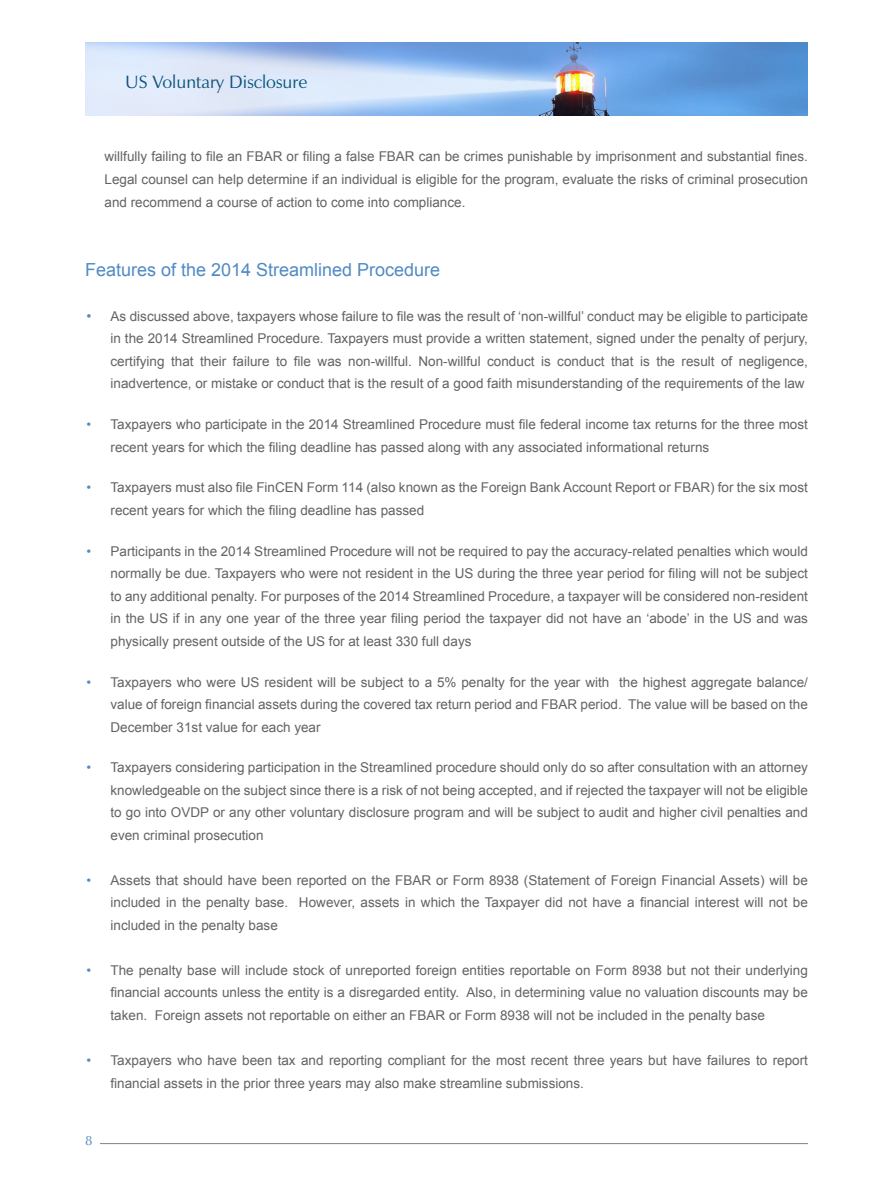
<style>
.page{position:relative;width:893px;height:1187px;background:#fff}
.page>*{position:absolute;margin:0;border:0;box-sizing:border-box;transform-origin:0 0}
.main_heading{font:18px "Arial";color:#518ac4}
.table_text{font:18px "Zapf Humanist 601 BT";color:#0b537b}
.body_copy{font:13.5px/22.5px "Arial";color:#636366;text-align:justify}
.t1{font:13.5px "Zapf Humanist 601 BT";color:#518ac4}
.s1{font-size:14.25px;color:#518ac4}
.s2{color:#518ac4}
</style>
<div class="page">
<img style="left:85px;top:43px;width:723px;height:72px">
<hr style="left:100px;top:1143px;width:708px;height:1px;background:#808285">
<p class="table_text" style="left:125px;top:70px;width:184px">US Voluntary Disclosure</p>
<p class="body_copy" style="left:105px;top:144px;width:705px;line-height:23.4px">willfully failing to file an FBAR or filing a false FBAR can be crimes punishable by imprisonment and substantial fines.<br>Legal counsel can help determine if an individual is eligible for the program, evaluate the risks of criminal prosecution and recommend a course of action to come into compliance.</p>
<p class="main_heading" style="left:85px;top:258px;width:357px">Features of the 2014 Streamlined Procedure</p>
<p class="body_copy" style="left:111px;top:305px;width:699px;text-indent:-24px"><span class="s1">•</span> As discussed above, taxpayers whose failure to file was the result of ‘non-willful’ conduct may be eligible to participate in the 2014 Streamlined Procedure. Taxpayers must provide a written statement, signed under the penalty of perjury, certifying that their failure to file was non-willful. Non-willful conduct is conduct that is the result of negligence, inadvertence, or mistake or conduct that is the result of a good faith misunderstanding of the requirements of the law</p>
<p class="body_copy" style="left:111px;top:413px;width:699px;text-indent:-24px"><span class="s2">•</span> Taxpayers who participate in the 2014 Streamlined Procedure must file federal income tax returns for the three most recent years for which the filing deadline has passed along with any associated informational returns</p>
<p class="body_copy" style="left:111px;top:476px;width:699px;text-indent:-24px"><span class="s2">•</span> Taxpayers must also file FinCEN Form 114 (also known as the Foreign Bank Account Report or FBAR) for the six most recent years for which the filing deadline has passed</p>
<p class="body_copy" style="left:111px;top:540px;width:699px;text-indent:-24px"><span class="s2">•</span> Participants in the 2014 Streamlined Procedure will not be required to pay the accuracy-related penalties which would normally be due. Taxpayers who were not resident in the US during the three year period for filing will not be subject to any additional penalty. For purposes of the 2014 Streamlined Procedure, a taxpayer will be considered non-resident in the US if in any one year of the three year filing period the taxpayer did not have an ‘abode’ in the US and was physically present outside of the US for at least 330 full days</p>
<p class="body_copy" style="left:111px;top:670px;width:699px;text-indent:-24px"><span class="s2">•</span> Taxpayers who were US resident will be subject to a 5% penalty for the year with the highest aggregate balance/ value of foreign financial assets during the covered tax return period and FBAR period. The value will be based on the December 31st value for each year</p>
<p class="body_copy" style="left:111px;top:756px;width:699px;text-indent:-24px"><span class="s2">•</span> Taxpayers considering participation in the Streamlined procedure should only do so after consultation with an attorney knowledgeable on the subject since there is a risk of not being accepted, and if rejected the taxpayer will not be eligible to go into OVDP or any other voluntary disclosure program and will be subject to audit and higher civil penalties and even criminal prosecution</p>
<p class="body_copy" style="left:111px;top:869px;width:699px;text-indent:-24px"><span class="s2">•</span> Assets that should have been reported on the FBAR or Form 8938 (Statement of Foreign Financial Assets) will be included in the penalty base. However, assets in which the Taxpayer did not have a financial interest will not be included in the penalty base</p>
<p class="body_copy" style="left:111px;top:959px;width:699px;text-indent:-24px"><span class="s2">•</span> The penalty base will include stock of unreported foreign entities reportable on Form 8938 but not their underlying financial accounts unless the entity is a disregarded entity. Also, in determining value no valuation discounts may be taken. Foreign assets not reportable on either an FBAR or Form 8938 will not be included in the penalty base</p>
<p class="body_copy" style="left:111px;top:1049px;width:699px;text-indent:-24px"><span class="s2">•</span> Taxpayers who have been tax and reporting compliant for the most recent three years but have failures to report financial assets in the prior three years may also make streamline submissions.</p>
<p class="t1" style="left:85px;top:1131px;width:9px">8</p>
</div>
